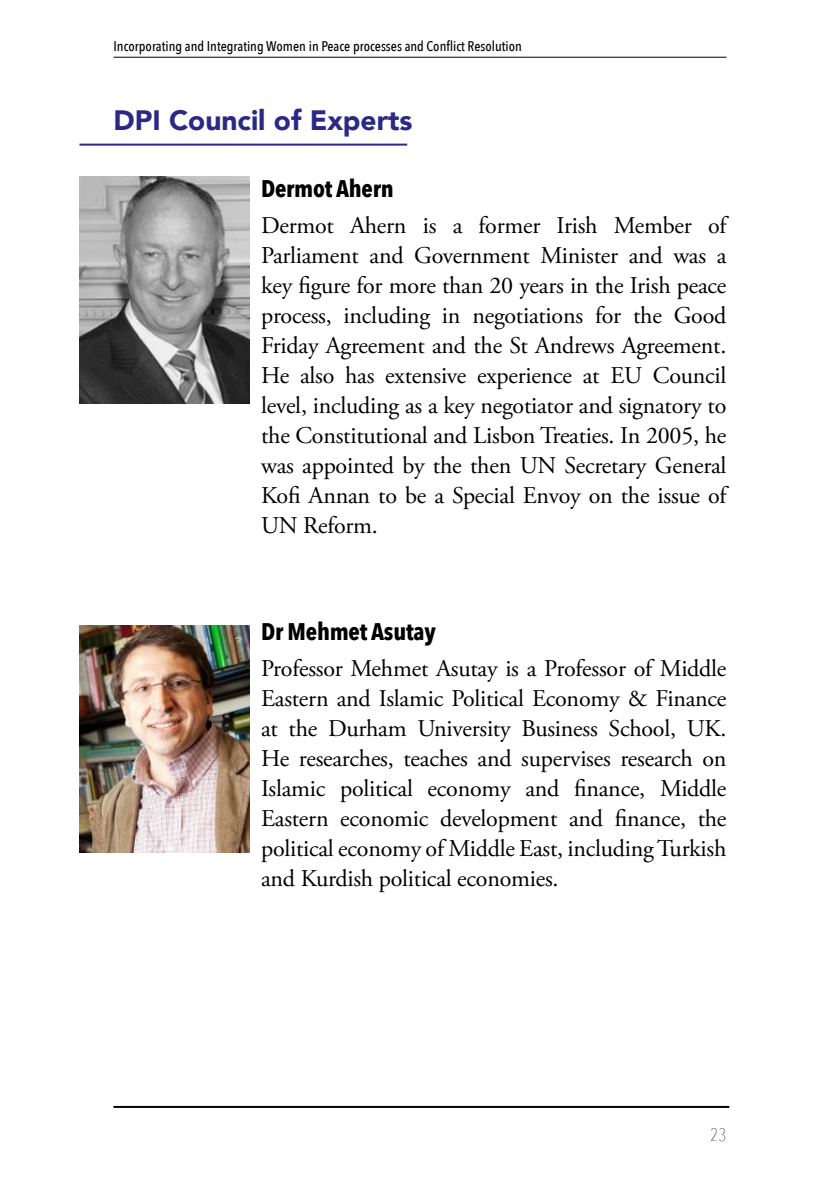
<style>
.page{position:relative;width:840px;height:1191px;background:#fff}
.page>*{position:absolute;margin:0;border:0;box-sizing:border-box;transform-origin:0 0}
.t1{font:900 28px "Avenir";color:#2a2a86}
.t2{font:24px/30px "Adobe Garamond Pro";letter-spacing:-.01em;color:#000;text-align:justify}
.t3{font:700 24px "Avenir Next Condensed";letter-spacing:-.01em;color:#000}
.t4{font:200 18px "Avenir Next Condensed";color:#000}
.t5{font:500 14px "Avenir Next Condensed";color:#000}
</style>
<div class="page">
<hr style="left:113px;top:57px;width:613px;height:1px;background:#000">
<hr style="left:113px;top:1106px;width:616px;height:2px;background:#000">
<img style="left:79px;top:177px;width:170px;height:227px">
<hr style="left:79px;top:144px;width:328px;height:2px;background:#2a2a86">
<img style="left:79px;top:625px;width:170px;height:227px">
<p class="t5" style="left:113px;top:37px;width:410px">Incorporating and Integrating Women in Peace processes and Conflict Resolution</p>
<p class="t1" style="left:113px;top:96px;width:300px">DPI Council of Experts</p>
<p class="t3" style="left:261px;top:174px;width:134px">Dermot Ahern</p>
<p class="t2" style="left:261px;top:211px;width:466px">Dermot Ahern is a former Irish Member of Parliament and Government Minister and was a key figure for more than 20 years in the Irish peace process, including in negotiations for the Good Friday Agreement and the St Andrews Agreement.<br>He also has extensive experience at EU Council level, including as a key negotiator and signatory to the Constitutional and Lisbon Treaties. In 2005, he was appointed by the then UN Secretary General Kofi Annan to be a Special Envoy on the issue of UN Reform.</p>
<p class="t3" style="left:261px;top:616px;width:176px">Dr Mehmet Asutay</p>
<p class="t2" style="left:261px;top:654px;width:466px">Professor Mehmet Asutay is a Professor of Middle Eastern and Islamic Political Economy &amp; Finance at the Durham University Business School, UK.<br>He researches, teaches and supervises research on Islamic political economy and finance, Middle Eastern economic development and finance, the political economy of Middle East, including Turkish and Kurdish political economies.</p>
<p class="t4" style="left:710px;top:1124px;width:17px">23</p>
</div>
